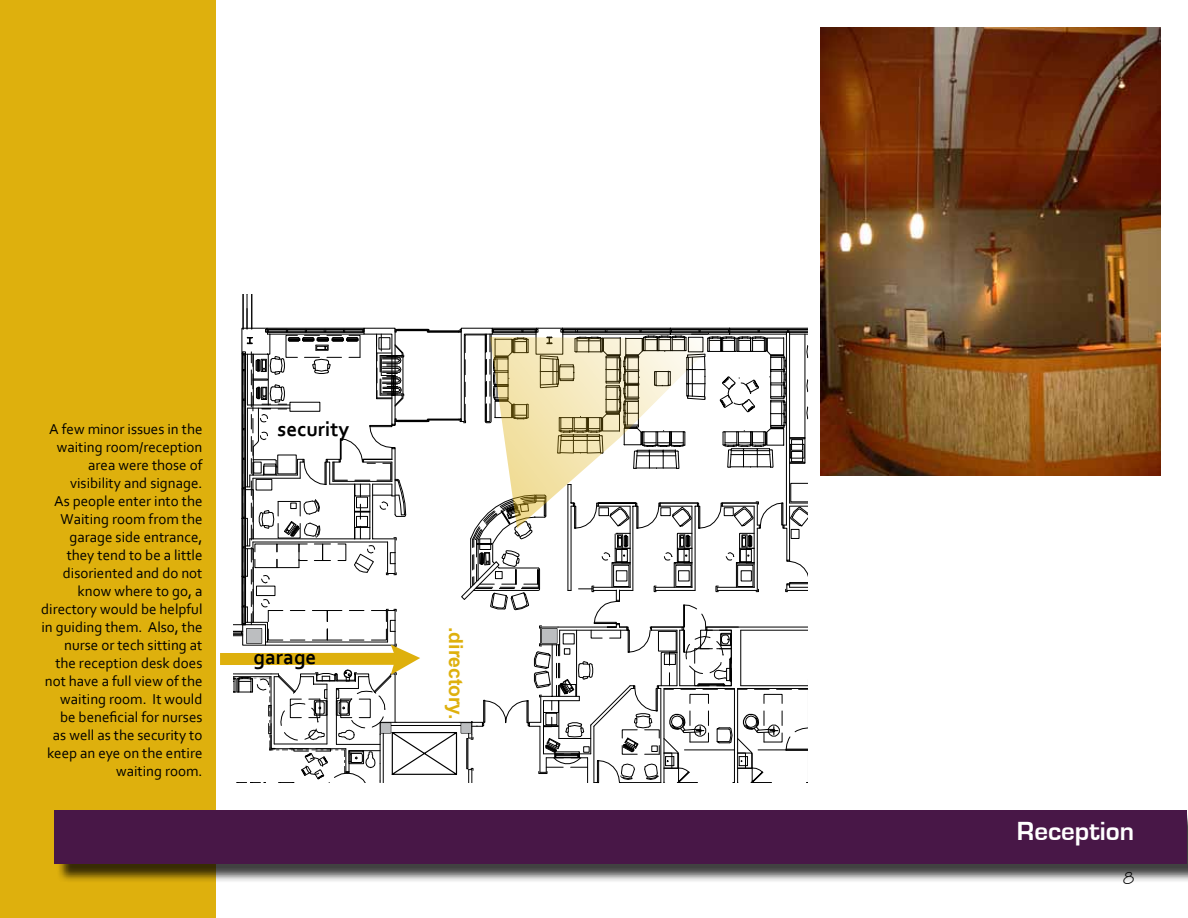
<style>
.page{position:relative;width:1188px;height:918px;background:#fff}
.page>*{position:absolute;margin:0;border:0;box-sizing:border-box;transform-origin:0 0}
.t1{font:700 27px "Eurostile";color:#fff}
.t2{font:700 21px "Corbel";color:#000}
.t3{font:700 19.35px "Arial";color:#deb00d}
.t4{font:18px "Stylus BT";color:#000}
.t5{font:15px/18px "Corbel";color:#000;text-align:right}
</style>
<div class="page">
<hr style="left:392px;top:917px;width:136px;height:1px;background:#000">
<hr style="left:508px;top:917px;width:33px;height:1px;background:#000">
<hr style="left:350px;top:917px;width:30px;height:1px;background:#000">
<hr style="left:379px;top:917px;width:35px;height:1px;background:#000">
<svg style="left:519px;top:917px;width:13px;height:1px"></svg>
<hr style="left:912px;top:701px;width:1px;height:82px;background:#000">
<hr style="left:915px;top:701px;width:1px;height:66px;background:#000">
<hr style="left:1187px;top:353px;width:1px;height:272px;background:#000">
<hr style="left:853px;top:677px;width:1px;height:32px;background:#000">
<hr style="left:853px;top:732px;width:1px;height:51px;background:#000">
<hr style="left:1183px;top:334px;width:1px;height:105px;background:#000">
<hr style="left:1181px;top:337px;width:1px;height:102px;background:#000">
<hr style="left:850px;top:506px;width:1px;height:54px;background:#000">
<hr style="left:853px;top:485px;width:1px;height:75px;background:#000">
<hr style="left:850px;top:731px;width:1px;height:52px;background:#000">
<svg style="left:1187px;top:451px;width:1px;height:28px"></svg>
<svg style="left:1187px;top:361px;width:1px;height:22px"></svg>
<div style="left:0;top:0;width:216px;height:918px;background:#deb00d"></div>
<div style="left:56px;top:812px;width:1132px;height:71px;background:#000;opacity:.75"></div>
<div style="left:54px;top:810px;width:1132px;height:54px;background:#481747"></div>
<div style="left:220px;top:653px;width:176px;height:12px;background:#deb00d"></div>
<svg style="left:233px;top:309px;width:576px;height:475px"></svg>
<img style="left:821px;top:27px;width:340px;height:449px">
<p class="t5" style="left:41px;top:420px;width:163px">A few minor issues in the waiting room/reception area were those of visibility and signage.<br>As people enter into the<br>Waiting room from the garage side entrance, they tend to be a little disoriented and do not know where to go, a directory would be helpful in guiding them. Also, the nurse or tech sitting at the reception desk does not have a full view of the waiting room. It would be beneficial for nurses<br>as well as the security to keep an eye on the entire waiting room.</p>
<h2 class="t2" style="left:278px;top:416px;width:73px">security</h2>
<h2 class="t2" style="left:254px;top:644px;width:64px">garage</h2>
<p class="t3" style="left:469px;top:627px;width:94px;rotate:90deg">.directory.</p>
<h1 class="t1" style="left:1017px;top:816px;width:119px">Reception</h1>
<p class="t4" style="left:1123px;top:868px;width:13px">8</p>
</div>
